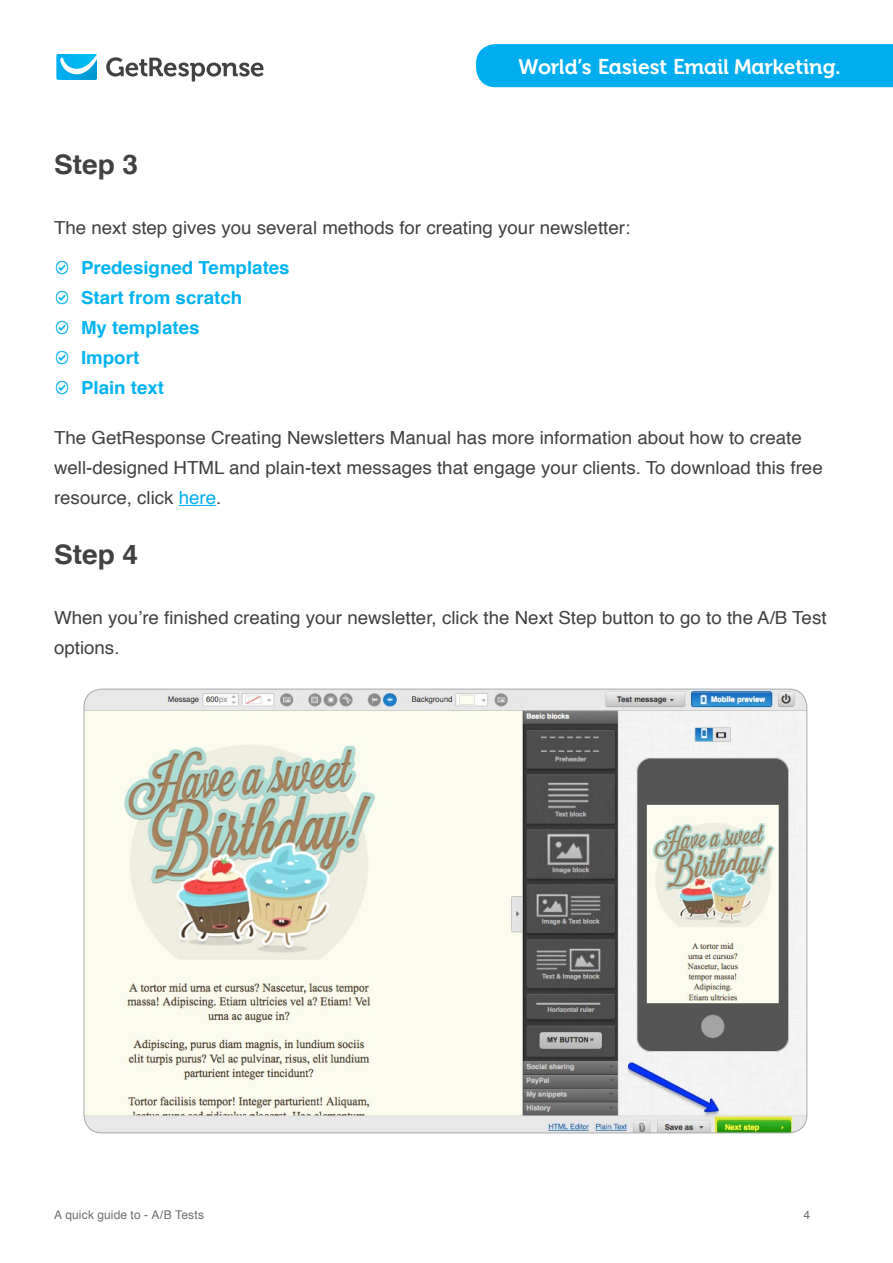
<style>
.page{position:relative;width:893px;height:1263px;background:#fff}
.page>*{position:absolute;margin:0;border:0;box-sizing:border-box;transform-origin:0 0}
.t1{font:700 27px "Helvetica";color:#414042;scale:1.04 1}
.t2{font:21px "Get Response Pro";letter-spacing:-.005em;color:#fff}
.t3{font:18px/30px "Helvetica";color:#414042;scale:1.04 1}
.t4{font:700 18px/30px "Helvetica";color:#00b3f0;scale:1.04 1}
.t5{font:12px "Helvetica";letter-spacing:.01em;color:#6d6e71}
.s1{color:#00aeef}
</style>
<div class="page">
<div style="left:476px;top:44px;width:417px;height:43px;background:#00aeef"></div>
<svg style="left:106px;top:57px;width:157px;height:24px"></svg>
<div style="left:56px;top:54px;width:41px;height:26px;background:#00aeef;border-radius:2px"></div>
<img style="left:60px;top:74px;width:37px;height:6px">
<img style="left:78px;top:54px;width:19px;height:1px">
<svg style="left:60px;top:55px;width:37px;height:19px"></svg>
<hr style="left:179px;top:505px;width:37px;height:1px;background:#00aeef">
<img style="left:55px;top:260px;width:14px;height:14px">
<img style="left:55px;top:290px;width:14px;height:14px">
<img style="left:55px;top:320px;width:14px;height:14px">
<img style="left:55px;top:350px;width:14px;height:14px">
<img style="left:55px;top:380px;width:14px;height:14px">
<img style="left:84px;top:689px;width:723px;height:444px">
<h1 class="t1" style="left:54px;top:143px;width:83px">Step 3</h1>
<p class="t2" style="left:519px;top:55px;width:324px">World’s Easiest Email Marketing.</p>
<p class="t3" style="left:54px;top:213px;width:556px">The next step gives you several methods for creating your newsletter:</p>
<p class="t4" style="left:81px;top:253px;width:202px">Predesigned Templates<br>Start from scratch<br>My templates<br>Import<br>Plain text</p>
<p class="t3" style="left:54px;top:423px;width:741px">The GetResponse Creating Newsletters Manual has more information about how to create well-designed HTML and plain-text messages that engage your clients. To download this free resource, click <span class="s1">here</span>.</p>
<h1 class="t1" style="left:54px;top:533px;width:83px">Step 4</h1>
<p class="t3" style="left:54px;top:603px;width:744px">When you’re finished creating your newsletter, click the Next Step button to go to the A/B Test options.</p>
<p class="t5" style="left:54px;top:1205px;width:152px">A quick guide to - A/B Tests</p>
<p class="t5" style="left:803px;top:1205px;width:8px">4</p>
</div>
